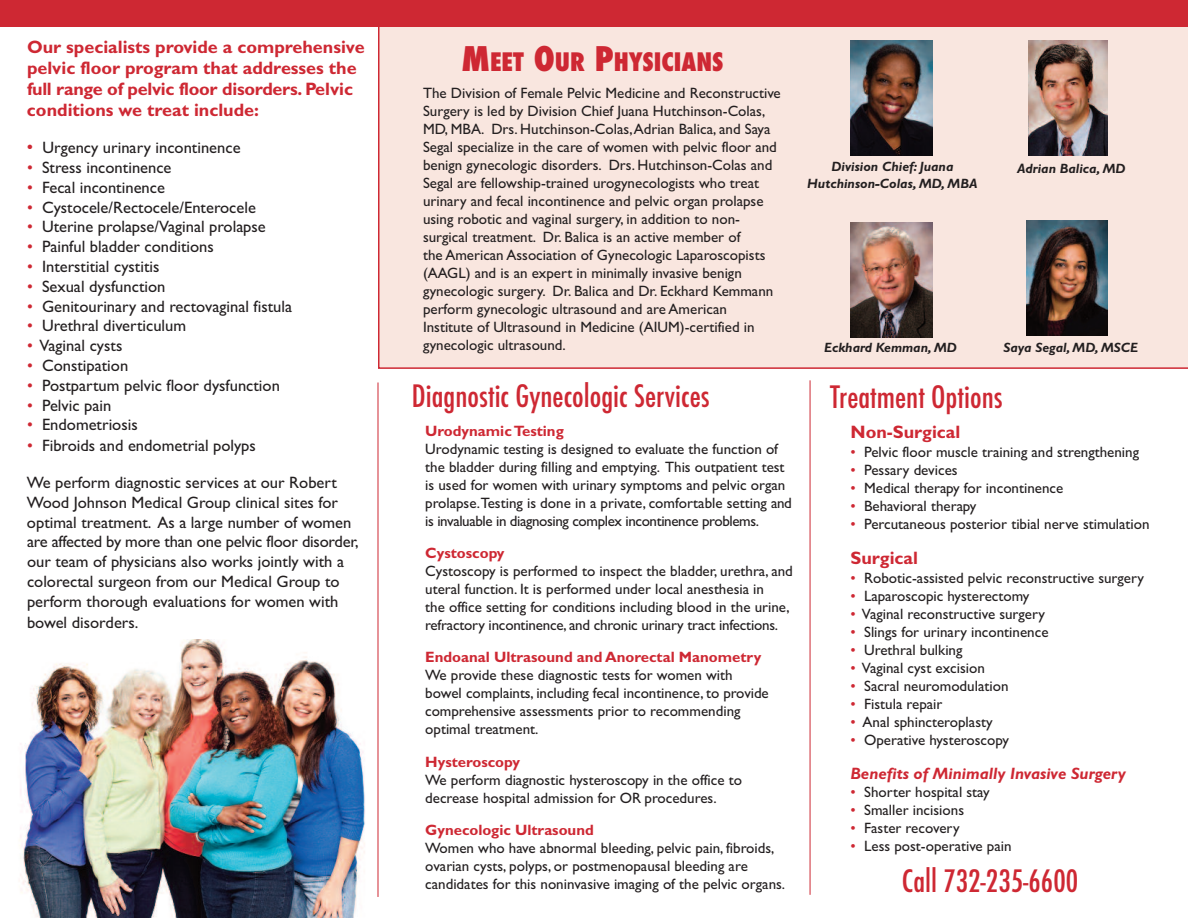
<style>
.page{position:relative;width:1188px;height:918px;background:#fff}
.page>*{position:absolute;margin:0;border:0;box-sizing:border-box;transform-origin:0 0}
.t1{font:500 condensed 30px "Futura";color:#ce2833}
.t2{font:800 condensed 24.75px "Futura";color:#ce2833}
.t3{font:700 18px/21px "Gill Sans";color:#ce2833}
.t4{font:16.5px/20px "Gill Sans";color:#231f20}
.t5{font:italic 700 16.5px "Gill Sans";color:#ce2833}
.t6{font:15px/18px "Gill Sans";color:#231f20}
.t7{font:700 15px "Gill Sans";color:#ce2833}
.t8{font:italic 700 13.5px/16.2px "Gill Sans";color:#231f20;text-align:center}
.s1{font-size:18px;color:#ce2833}
.s2{color:#ce2833}
.s3{font-size:33px}
</style>
<div class="page">
<div style="left:378px;top:27px;width:810px;height:342px;background:#f9e6df"></div>
<div style="left:0;top:0;width:1188px;height:27px;background:#ce2833"></div>
<img style="left:20px;top:640px;width:358px;height:278px">
<img style="left:1028px;top:40px;width:80px;height:115px">
<img style="left:1026px;top:221px;width:82px;height:114px">
<img style="left:850px;top:40px;width:82px;height:115px">
<img style="left:850px;top:223px;width:82px;height:114px">
<hr style="left:378px;top:382px;width:1px;height:515px;background:#ce2833">
<hr style="left:810px;top:380px;width:1px;height:515px;background:#ce2833">
<p class="t3" style="left:27px;top:36px;width:339px">Our specialists provide a comprehensive pelvic floor program that addresses the full range of pelvic floor disorders. Pelvic conditions we treat include:</p>
<p class="t4" style="left:27px;top:137px;width:215px"><span class="s1">•</span> Urgency urinary incontinence</p>
<p class="t4" style="left:27px;top:157px;width:146px"><span class="s2">•</span> Stress incontinence</p>
<p class="t4" style="left:27px;top:177px;width:139px"><span class="s2">•</span> Fecal incontinence</p>
<p class="t4" style="left:27px;top:197px;width:230px"><span class="s2">•</span> Cystocele/Rectocele/Enterocele</p>
<p class="t4" style="left:27px;top:217px;width:240px"><span class="s2">•</span> Uterine prolapse/Vaginal prolapse</p>
<p class="t4" style="left:27px;top:237px;width:188px"><span class="s2">•</span> Painful bladder conditions</p>
<p class="t4" style="left:27px;top:256px;width:134px"><span class="s2">•</span> Interstitial cystitis</p>
<p class="t4" style="left:27px;top:276px;width:140px"><span class="s2">•</span> Sexual dysfunction</p>
<p class="t4" style="left:27px;top:296px;width:267px"><span class="s2">•</span> Genitourinary and rectovaginal fistula</p>
<p class="t4" style="left:27px;top:316px;width:161px"><span class="s2">•</span> Urethral diverticulum</p>
<p class="t4" style="left:27px;top:336px;width:97px"><span class="s2">•</span> Vaginal cysts</p>
<p class="t4" style="left:27px;top:355px;width:103px"><span class="s2">•</span> Constipation</p>
<p class="t4" style="left:27px;top:375px;width:254px"><span class="s2">•</span> Postpartum pelvic floor dysfunction</p>
<p class="t4" style="left:27px;top:395px;width:86px"><span class="s2">•</span> Pelvic pain</p>
<p class="t4" style="left:27px;top:415px;width:112px"><span class="s2">•</span> Endometriosis</p>
<p class="t4" style="left:27px;top:436px;width:230px"><span class="s2">•</span> Fibroids and endometrial polyps</p>
<p class="t4" style="left:27px;top:472px;width:333px">We perform diagnostic services at our Robert Wood Johnson Medical Group clinical sites for optimal treatment. As a large number of women are affected by more than one pelvic floor disorder, our team of physicians also works jointly with a colorectal surgeon from our Medical Group to perform thorough evaluations for women with bowel disorders.</p>
<h2 class="t2" style="left:461px;top:48px;width:264px"><span class="s3">M</span>EET <span class="s3">O</span>UR <span class="s3">P</span>HYSICIANS</h2>
<p class="t6" style="left:423px;top:84px;width:359px">The Division of Female Pelvic Medicine and Reconstructive Surgery is led by Division Chief Juana Hutchinson-Colas, MD, MBA. Drs. Hutchinson-Colas,Adrian Balica, and Saya Segal specialize in the care of women with pelvic floor and benign gynecologic disorders. Drs. Hutchinson-Colas and Segal are fellowship-trained urogynecologists who treat urinary and fecal incontinence and pelvic organ prolapse using robotic and vaginal surgery, in addition to non&shy;surgical treatment. Dr. Balica is an active member of<br>the American Association of Gynecologic Laparoscopists (AAGL) and is an expert in minimally invasive benign gynecologic surgery. Dr. Balica and Dr. Eckhard Kemmann perform gynecologic ultrasound and are American<br>Institute of Ultrasound in Medicine (AIUM)-certified in gynecologic ultrasound.</p>
<p class="t8" style="left:807px;top:159px;width:172px">Division Chief: Juana<br>Hutchinson-Colas, MD, MBA</p>
<p class="t8" style="left:1017px;top:161px;width:110px">Adrian Balica, MD</p>
<p class="t8" style="left:824px;top:339px;width:134px">Eckhard Kemman, MD</p>
<p class="t8" style="left:1004px;top:339px;width:136px">Saya Segal, MD, MSCE</p>
<h1 class="t1" style="left:412px;top:379px;width:299px">Diagnostic Gynecologic Services</h1>
<h1 class="t1" style="left:830px;top:380px;width:174px">Treatment Options</h1>
<p class="t7" style="left:425px;top:422px;width:140px">UrodynamicTesting</p>
<p class="t6" style="left:425px;top:439px;width:368px">Urodynamic testing is designed to evaluate the function of the bladder during filling and emptying. This outpatient test is used for women with urinary symptoms and pelvic organ prolapse.Testing is done in a private, comfortable setting and is invaluable in diagnosing complex incontinence problems.</p>
<p class="t7" style="left:425px;top:544px;width:81px">Cystoscopy</p>
<p class="t6" style="left:425px;top:562px;width:369px">Cystoscopy is performed to inspect the bladder, urethra, and uteral function. It is performed under local anesthesia in<br>the office setting for conditions including blood in the urine, refractory incontinence, and chronic urinary tract infections.</p>
<p class="t7" style="left:425px;top:648px;width:338px">Endoanal Ultrasound and Anorectal Manometry</p>
<p class="t6" style="left:425px;top:666px;width:345px">We provide these diagnostic tests for women with bowel complaints, including fecal incontinence, to provide comprehensive assessments prior to recommending optimal treatment.</p>
<p class="t7" style="left:425px;top:753px;width:96px">Hysteroscopy</p>
<p class="t6" style="left:425px;top:771px;width:318px">We perform diagnostic hysteroscopy in the office to decrease hospital admission for OR procedures.</p>
<p class="t7" style="left:425px;top:821px;width:170px">Gynecologic Ultrasound</p>
<p class="t6" style="left:425px;top:839px;width:361px">Women who have abnormal bleeding, pelvic pain, fibroids, ovarian cysts, polyps, or postmenopausal bleeding are candidates for this noninvasive imaging of the pelvic organs.</p>
<p class="t3" style="left:850px;top:421px;width:111px">Non-Surgical</p>
<p class="t6" style="left:850px;top:443px;width:290px"><span class="s2">•</span> Pelvic floor muscle training and strengthening</p>
<p class="t6" style="left:850px;top:461px;width:109px"><span class="s2">•</span> Pessary devices</p>
<p class="t6" style="left:850px;top:479px;width:214px"><span class="s2">•</span> Medical therapy for incontinence</p>
<p class="t6" style="left:850px;top:497px;width:127px"><span class="s2">•</span> Behavioral therapy</p>
<p class="t6" style="left:850px;top:515px;width:301px"><span class="s2">•</span> Percutaneous posterior tibial nerve stimulation</p>
<p class="t3" style="left:850px;top:547px;width:69px">Surgical</p>
<p class="t6" style="left:850px;top:569px;width:295px"><span class="s2">•</span> Robotic-assisted pelvic reconstructive surgery</p>
<p class="t6" style="left:850px;top:587px;width:180px"><span class="s2">•</span> Laparoscopic hysterectomy</p>
<p class="t6" style="left:850px;top:605px;width:196px"><span class="s2">•</span> Vaginal reconstructive surgery</p>
<p class="t6" style="left:850px;top:623px;width:200px"><span class="s2">•</span> Slings for urinary incontinence</p>
<p class="t6" style="left:850px;top:641px;width:114px"><span class="s2">•</span> Urethral bulking</p>
<p class="t6" style="left:850px;top:659px;width:136px"><span class="s2">•</span> Vaginal cyst excision</p>
<p class="t6" style="left:850px;top:677px;width:160px"><span class="s2">•</span> Sacral neuromodulation</p>
<p class="t6" style="left:850px;top:695px;width:94px"><span class="s2">•</span> Fistula repair</p>
<p class="t6" style="left:850px;top:713px;width:144px"><span class="s2">•</span> Anal sphincteroplasty</p>
<p class="t6" style="left:850px;top:731px;width:160px"><span class="s2">•</span> Operative hysteroscopy</p>
<p class="t5" style="left:850px;top:763px;width:277px">Benefits of Minimally Invasive Surgery</p>
<p class="t6" style="left:850px;top:783px;width:141px"><span class="s2">•</span> Shorter hospital stay</p>
<p class="t6" style="left:850px;top:801px;width:115px"><span class="s2">•</span> Smaller incisions</p>
<p class="t6" style="left:850px;top:819px;width:111px"><span class="s2">•</span> Faster recovery</p>
<p class="t6" style="left:850px;top:837px;width:163px"><span class="s2">•</span> Less post-operative pain</p>
<h1 class="t1" style="left:902px;top:864px;width:178px">Call 732-235-6600</h1>
</div>
